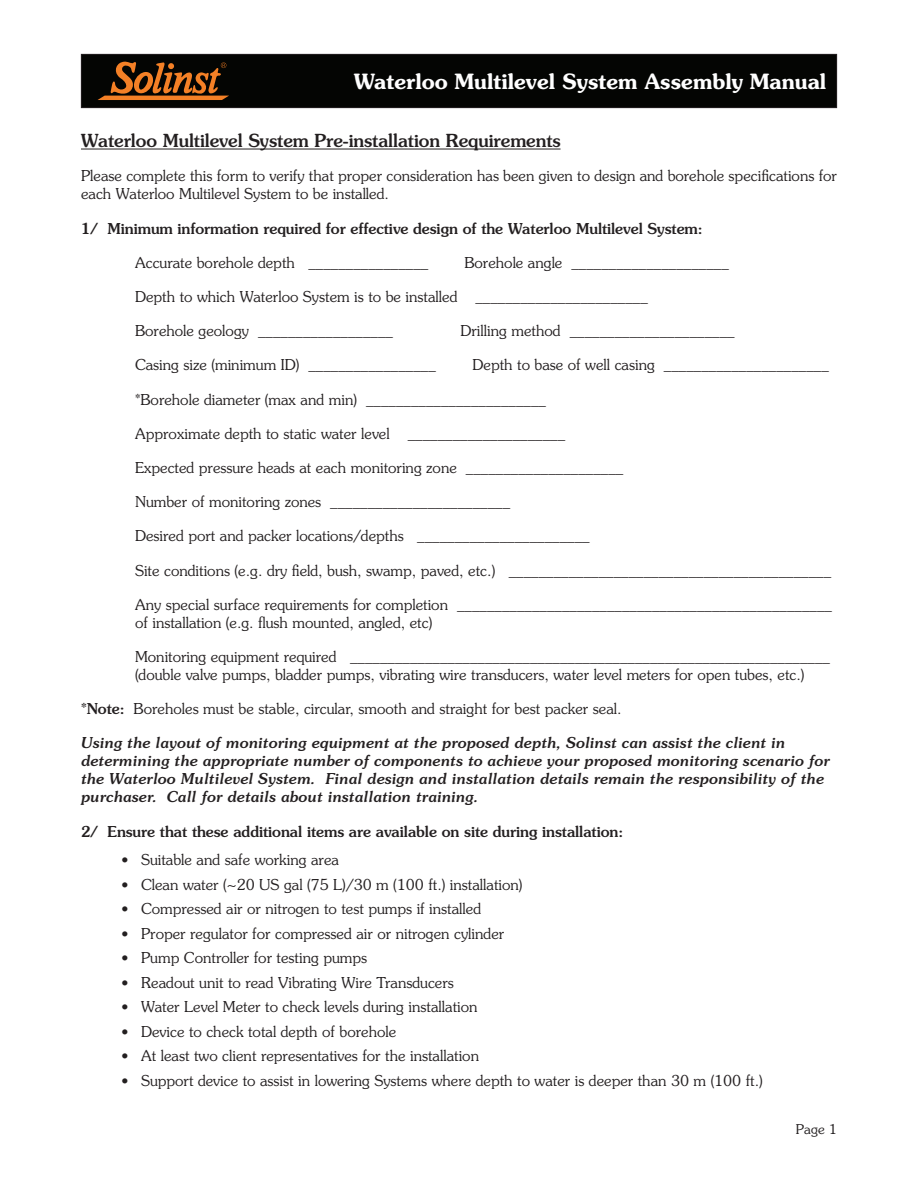
<style>
.page{position:relative;width:918px;height:1188px;background:#fff}
.page>*{position:absolute;margin:0;border:0;box-sizing:border-box;transform-origin:0 0}
.t1{font:600 21px "Souvenir Std";color:#fff}
.Body_Title_1_0{font:500 18px "Souvenir Std";color:#231f20}
.Pre-Installation_Bod{font:300 15px/18px "Souvenir Std";color:#231f20}
.Pre-Installation_Bod-2{font:italic 500 15px/18px "Souvenir Std";color:#231f20}
.Pre-Installation_Bod-3{font:500 15px "Souvenir Std";color:#231f20}
.BODY_Text{font:300 15px/18px "Souvenir Std";color:#231f20}
.t2{font:300 13.5px "Souvenir Std";color:#231f20}
.s1{font-weight:500}
</style>
<div class="page">
<div style="left:81px;top:54px;width:756px;height:54px;background:#040503"></div>
<div style="left:81px;top:54px;width:756px;height:54px;border:1px solid #231f20"></div>
<svg style="left:98px;top:62px;width:131px;height:38px"></svg>
<hr style="left:81px;top:149px;width:480px;height:1px;background:#231f20">
<h1 class="t1" style="left:354px;top:68px;width:474px">Waterloo Multilevel System Assembly Manual</h1>
<p class="Body_Title_1_0" style="left:81px;top:130px;width:481px">Waterloo Multilevel System Pre-installation Requirements</p>
<p class="BODY_Text" style="left:81px;top:167px;width:758px">Please complete this form to verify that proper consideration has been given to design and borehole specifications for each Waterloo Multilevel System to be installed.</p>
<p class="Pre-Installation_Bod-3" style="left:81px;top:219px;width:623px">1/ Minimum information required for effective design of the Waterloo Multilevel System:</p>
<p class="Pre-Installation_Bod" style="left:135px;top:253px;width:295px">Accurate borehole depth ________________</p>
<p class="Pre-Installation_Bod" style="left:464px;top:253px;width:266px">Borehole angle _____________________</p>
<p class="Pre-Installation_Bod" style="left:135px;top:288px;width:514px">Depth to which Waterloo System is to be installed _______________________</p>
<p class="Pre-Installation_Bod" style="left:135px;top:322px;width:259px">Borehole geology __________________</p>
<p class="Pre-Installation_Bod" style="left:460px;top:322px;width:276px">Drilling method ______________________</p>
<p class="Pre-Installation_Bod" style="left:135px;top:356px;width:302px">Casing size (minimum ID) _________________</p>
<p class="Pre-Installation_Bod" style="left:472px;top:356px;width:358px">Depth to base of well casing ______________________</p>
<p class="Pre-Installation_Bod" style="left:135px;top:390px;width:412px">*Borehole diameter (max and min) ________________________</p>
<p class="Pre-Installation_Bod" style="left:135px;top:424px;width:432px">Approximate depth to static water level _____________________</p>
<p class="Pre-Installation_Bod" style="left:135px;top:459px;width:490px">Expected pressure heads at each monitoring zone _____________________</p>
<p class="Pre-Installation_Bod" style="left:135px;top:493px;width:377px">Number of monitoring zones ________________________</p>
<p class="Pre-Installation_Bod" style="left:135px;top:527px;width:456px">Desired port and packer locations/depths _______________________</p>
<p class="Pre-Installation_Bod" style="left:135px;top:561px;width:698px">Site conditions (e.g. dry field, bush, swamp, paved, etc.) ___________________________________________</p>
<p class="Pre-Installation_Bod" style="left:135px;top:595px;width:699px">Any special surface requirements for completion __________________________________________________ of installation (e.g. flush mounted, angled, etc)</p>
<p class="Pre-Installation_Bod" style="left:135px;top:648px;width:697px">Monitoring equipment required ________________________________________________________________ (double valve pumps, bladder pumps, vibrating wire transducers, water level meters for open tubes, etc.)</p>
<p class="Pre-Installation_Bod" style="left:81px;top:700px;width:542px"><span class="s1">*Note:</span> Boreholes must be stable, circular, smooth and straight for best packer seal.</p>
<p class="Pre-Installation_Bod-2" style="left:81px;top:734px;width:751px">Using the layout of monitoring equipment at the proposed depth, Solinst can assist the client in determining the appropriate number of components to achieve your proposed monitoring scenario for the Waterloo Multilevel System. Final design and installation details remain the responsibility of the purchaser. Call for details about installation training.</p>
<p class="Pre-Installation_Bod-3" style="left:81px;top:822px;width:544px">2/ Ensure that these additional items are available on site during installation:</p>
<p class="Pre-Installation_Bod" style="left:122px;top:851px;width:219px">• Suitable and safe working area</p>
<p class="Pre-Installation_Bod" style="left:122px;top:876px;width:403px">• Clean water (~20 US gal (75 L)/30 m (100 ft.) installation)</p>
<p class="Pre-Installation_Bod" style="left:122px;top:900px;width:361px">• Compressed air or nitrogen to test pumps if installed</p>
<p class="Pre-Installation_Bod" style="left:122px;top:925px;width:384px">• Proper regulator for compressed air or nitrogen cylinder</p>
<p class="Pre-Installation_Bod" style="left:122px;top:949px;width:247px">• Pump Controller for testing pumps</p>
<p class="Pre-Installation_Bod" style="left:122px;top:973px;width:334px">• Readout unit to read Vibrating Wire Transducers</p>
<p class="Pre-Installation_Bod" style="left:122px;top:998px;width:358px">• Water Level Meter to check levels during installation</p>
<p class="Pre-Installation_Bod" style="left:122px;top:1022px;width:276px">• Device to check total depth of borehole</p>
<p class="Pre-Installation_Bod" style="left:122px;top:1047px;width:359px">• At least two client representatives for the installation</p>
<p class="Pre-Installation_Bod" style="left:122px;top:1071px;width:643px">• Support device to assist in lowering Systems where depth to water is deeper than 30 m (100 ft.)</p>
<p class="t2" style="left:796px;top:1121px;width:43px">Page 1</p>
</div>
